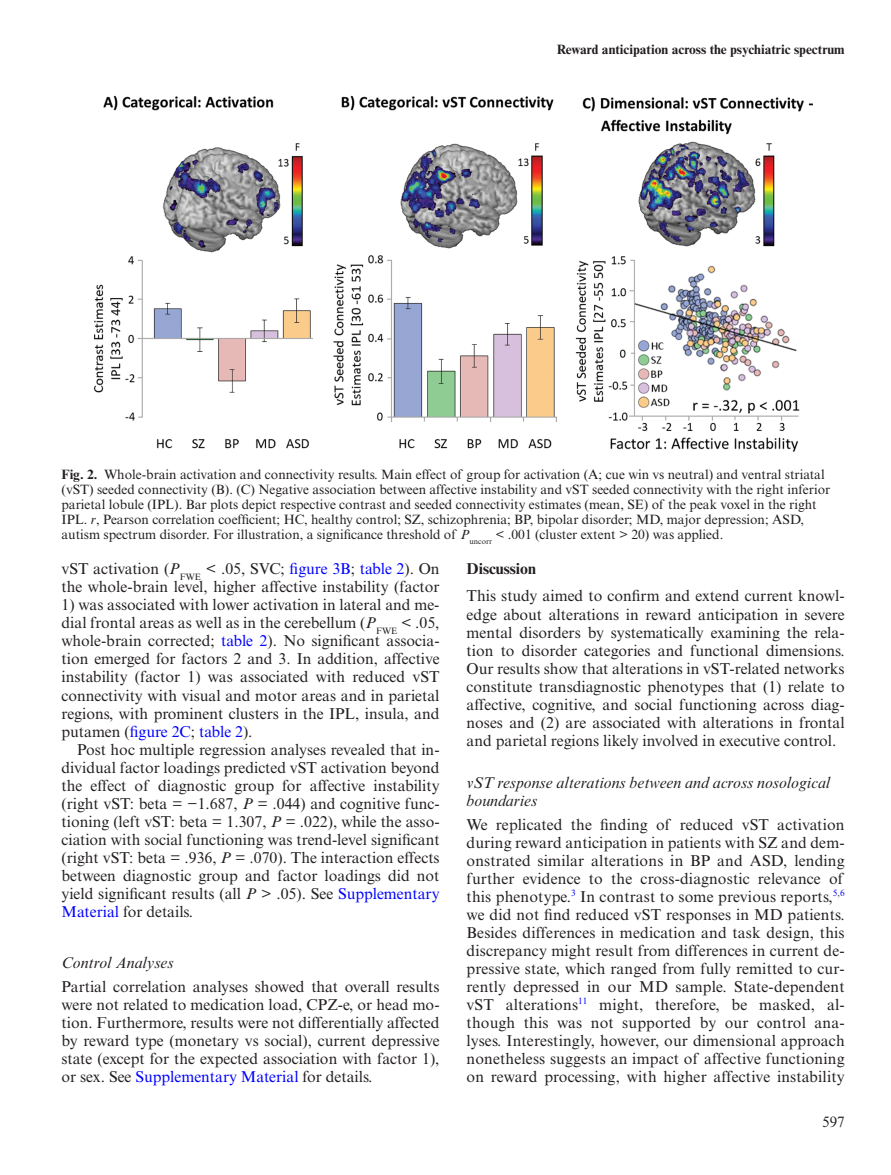
<style>
.page{position:relative;width:891px;height:1175px;background:#fff}
.page>*{position:absolute;margin:0;border:0;box-sizing:border-box;transform-origin:0 0}
.t1{font:15.75px/18px "Times New Roman MT Std";color:#231f20;text-align:justify}
.t2{font:italic 15.75px/18px "Times New Roman MT Std";color:#231f20}
.t3{font:700 15.75px "Times New Roman MT Std";color:#231f20}
.t4{font:15px "Times New Roman MT Std";color:#231f20}
.t5{font:13.5px/15px "Times New Roman MT Std";color:#231f20}
.t6{font:700 13.5px "Times New Roman MT Std";color:#231f20}
.s1{font-weight:700}
.s2{font-style:italic}
.s3{color:#00f}
</style>
<div class="page">
<img style="left:94px;top:95px;width:719px;height:357px">
<p class="t6" style="left:557px;top:41px;width:289px">Reward anticipation across the psychiatric spectrum</p>
<p class="t5" style="left:62px;top:467px;width:770px"><span class="s1">Fig. 2.</span> Whole-brain activation and connectivity results. Main effect of group for activation (A; cue win vs neutral) and ventral striatal (vST) seeded connectivity (B). (C) Negative association between affective instability and vST seeded connectivity with the right inferior parietal lobule (IPL). Bar plots depict respective contrast and seeded connectivity estimates (mean, SE) of the peak voxel in the right IPL. <span class="s2">r</span>, Pearson correlation coefficient; HC, healthy control; SZ, schizophrenia; BP, bipolar disorder; MD, major depression; ASD, autism spectrum disorder. For illustration, a significance threshold of <span class="s2">P</span><sub>uncorr</sub> &lt; .001 (cluster extent &gt; 20) was applied.</p>
<p class="t1" style="left:61px;top:560px;width:380px">vST activation (<span class="s2">P</span><sub>FWE</sub> &lt; .05, SVC; <span class="s3">figure 3B</span>; <span class="s3">table 2</span>). On the whole-brain level, higher affective instability (factor</p>
<p class="t1" style="left:61px;top:596px;width:380px">1) was associated with lower activation in lateral and me&shy;dial frontal areas as well as in the cerebellum (<span class="s2">P</span><sub>FWE</sub> &lt; .05, whole-brain corrected; <span class="s3">table 2</span>). No significant associa&shy;tion emerged for factors 2 and 3. In addition, affective instability (factor 1) was associated with reduced vST connectivity with visual and motor areas and in parietal regions, with prominent clusters in the IPL, insula, and putamen (<span class="s3">figure 2C</span>; <span class="s3">table 2</span>).</p>
<p class="t1" style="left:61px;top:740px;width:380px;text-indent:16px">Post hoc multiple regression analyses revealed that in&shy;dividual factor loadings predicted vST activation beyond the effect of diagnostic group for affective instability (right vST: beta = −1.687, <span class="s2">P</span> = .044) and cognitive func&shy;tioning (left vST: beta = 1.307, <span class="s2">P</span> = .022), while the asso&shy;ciation with social functioning was trend-level significant (right vST: beta = .936, <span class="s2">P</span> = .070). The interaction effects between diagnostic group and factor loadings did not yield significant results (all <span class="s2">P</span> &gt; .05). See <span class="s3">Supplementary Material</span> for details.</p>
<p class="t2" style="left:61px;top:953px;width:113px">Control Analyses</p>
<p class="t1" style="left:61px;top:977px;width:380px">Partial correlation analyses showed that overall results were not related to medication load, CPZ-e, or head mo&shy;tion. Furthermore, results were not differentially affected by reward type (monetary vs social), current depressive state (except for the expected association with factor 1), or sex. See <span class="s3">Supplementary Material</span> for details.</p>
<p class="t3" style="left:466px;top:559px;width:71px">Discussion</p>
<p class="t1" style="left:466px;top:587px;width:380px">This study aimed to confirm and extend current knowl&shy;edge about alterations in reward anticipation in severe mental disorders by systematically examining the rela&shy;tion to disorder categories and functional dimensions.<br>Our results show that alterations in vST-related networks constitute transdiagnostic phenotypes that (1) relate to affective, cognitive, and social functioning across diag&shy;noses and (2) are associated with alterations in frontal and parietal regions likely involved in executive control.</p>
<p class="t2" style="left:466px;top:773px;width:365px">vST response alterations between and across nosological boundaries</p>
<p class="t1" style="left:466px;top:815px;width:380px">We replicated the finding of reduced vST activation during reward anticipation in patients with SZ and dem&shy;onstrated similar alterations in BP and ASD, lending further evidence to the cross-diagnostic relevance of this phenotype.<sup>3</sup> In contrast to some previous reports,<sup>5</sup><sup>,</sup><sup>6 </sup>we did not find reduced vST responses in MD patients.<br>Besides differences in medication and task design, this discrepancy might result from differences in current de&shy;pressive state, which ranged from fully remitted to cur&shy;rently depressed in our MD sample. State-dependent vST alterations<sup>11</sup> might, therefore, be masked, al&shy;though this was not supported by our control ana&shy;lyses. Interestingly, however, our dimensional approach nonetheless suggests an impact of affective functioning on reward processing, with higher affective instability</p>
<p class="t4" style="left:822px;top:1113px;width:24px">597</p>
</div>
